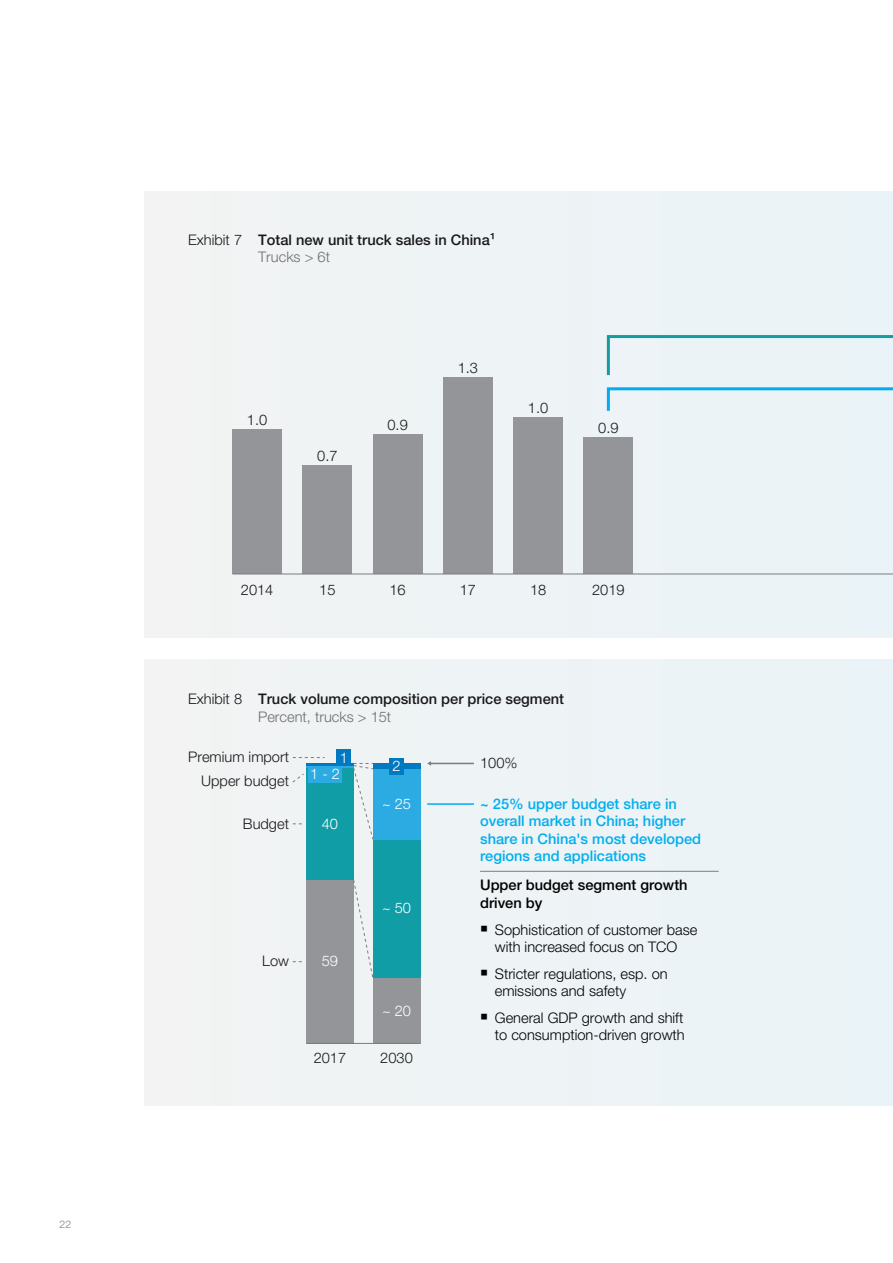
<style>
.page{position:relative;width:893px;height:1263px;background:#fff}
.page>*{position:absolute;margin:0;border:0;box-sizing:border-box;transform-origin:0 0}
.t1{font:300 14.7px/17.5px "Helvetica Neue LT Std";color:#000}
.t2{font:500 14.7px/17.5px "Helvetica Neue LT Std";color:#00aeef}
.t3{font:300 14.7px "Helvetica Neue LT Std";color:#19181d}
.t4{font:500 14.7px/17.5px "Helvetica Neue LT Std";color:#19181d}
.t5{font:500 14.7px/17.5px "Helvetica Neue LT Std";color:#000}
.t6{font:300 14.7px/16.2px "Helvetica Neue LT Std";color:#fff}
.t7{font:300 10.5px "Helvetica Neue LT Std";color:#7b7c7f}
.s1{font-weight:300;color:#6d6e71}
</style>
<div class="page">
<div style="left:145px;top:191px;width:748px;height:447px;background:#eef3f5"></div>
<div style="left:145px;top:659px;width:748px;height:447px;background:#eef3f5"></div>
<div style="left:233px;top:430px;width:49px;height:144px;background:#939598"></div>
<div style="left:303px;top:465px;width:49px;height:109px;background:#939598"></div>
<div style="left:373px;top:434px;width:49px;height:140px;background:#939598"></div>
<div style="left:443px;top:377px;width:49px;height:197px;background:#939598"></div>
<div style="left:513px;top:417px;width:50px;height:157px;background:#939598"></div>
<div style="left:584px;top:437px;width:49px;height:137px;background:#939598"></div>
<svg style="left:606px;top:387px;width:287px;height:24px"></svg>
<svg style="left:606px;top:335px;width:287px;height:41px"></svg>
<hr style="left:233px;top:574px;width:660px;height:1px;background:#7b7c7f">
<div style="left:373px;top:978px;width:47px;height:65px;background:#939598"></div>
<div style="left:373px;top:839px;width:47px;height:139px;background:#109da5"></div>
<div style="left:373px;top:769px;width:47px;height:70px;background:#2cabe2"></div>
<div style="left:373px;top:763px;width:47px;height:6px;background:#0079c1"></div>
<div style="left:306px;top:880px;width:48px;height:163px;background:#939598"></div>
<div style="left:306px;top:768px;width:48px;height:112px;background:#109da5"></div>
<hr style="left:306px;top:766px;width:48px;height:2px;background:#2cabe2">
<hr style="left:306px;top:763px;width:48px;height:3px;background:#0079c1">
<hr style="left:430px;top:763px;width:44px;height:1px;background:#7b7c7f">
<svg style="left:353px;top:763px;width:20px;height:77px"></svg>
<svg style="left:353px;top:880px;width:20px;height:98px"></svg>
<hr style="left:306px;top:1043px;width:114px;height:1px;background:#7b7c7f">
<div style="left:389px;top:758px;width:15px;height:17px;background:#0079c1"></div>
<div style="left:337px;top:750px;width:14px;height:16px;background:#0079c1"></div>
<div style="left:309px;top:766px;width:33px;height:16px;background:#2cabe2"></div>
<svg style="left:293px;top:757px;width:31px;height:1px"></svg>
<svg style="left:292px;top:773px;width:12px;height:10px"></svg>
<hr style="left:427px;top:803px;width:47px;height:2px;background:#00aeef">
<hr style="left:480px;top:871px;width:239px;height:1px;background:#7b7c7f">
<p class="t7" style="left:60px;top:1218px;width:13px">22</p>
<p class="t3" style="left:188px;top:231px;width:55px">Exhibit 7</p>
<p class="t4" style="left:258px;top:231px;width:238px">Total new unit truck sales in China¹<br><span class="s1">Trucks &gt; 6t</span></p>
<p class="t3" style="left:247px;top:411px;width:22px">1.0</p>
<p class="t3" style="left:317px;top:446px;width:22px">0.7</p>
<p class="t3" style="left:387px;top:415px;width:22px">0.9</p>
<p class="t3" style="left:458px;top:359px;width:22px">1.3</p>
<p class="t3" style="left:528px;top:399px;width:22px">1.0</p>
<p class="t3" style="left:598px;top:419px;width:22px">0.9</p>
<p class="t3" style="left:241px;top:580px;width:34px">2014</p>
<p class="t3" style="left:319px;top:580px;width:18px">15</p>
<p class="t3" style="left:389px;top:580px;width:18px">16</p>
<p class="t3" style="left:460px;top:580px;width:18px">17</p>
<p class="t3" style="left:530px;top:580px;width:18px">18</p>
<p class="t3" style="left:592px;top:580px;width:34px">2019</p>
<p class="t3" style="left:188px;top:690px;width:55px">Exhibit 8</p>
<p class="t4" style="left:258px;top:690px;width:307px">Truck volume composition per price segment<br><span class="s1">Percent, trucks &gt; 15t</span></p>
<p class="t3" style="left:188px;top:748px;width:102px">Premium import</p>
<p class="t3" style="left:201px;top:772px;width:89px">Upper budget</p>
<p class="t6" style="left:310px;top:749px;width:39px;text-indent:30px">1<br>1 - 2</p>
<p class="t6" style="left:392px;top:757px;width:10px">2</p>
<p class="t3" style="left:480px;top:754px;width:39px">100%</p>
<p class="t3" style="left:243px;top:814px;width:48px">Budget</p>
<p class="t6" style="left:322px;top:815px;width:18px">40</p>
<p class="t6" style="left:382px;top:795px;width:31px">~ 25</p>
<p class="t3" style="left:262px;top:952px;width:28px">Low</p>
<p class="t6" style="left:322px;top:953px;width:18px">59</p>
<p class="t6" style="left:382px;top:900px;width:31px">~ 50</p>
<p class="t6" style="left:382px;top:1002px;width:31px">~ 20</p>
<p class="t3" style="left:314px;top:1049px;width:34px">2017</p>
<p class="t3" style="left:380px;top:1049px;width:34px">2030</p>
<p class="t2" style="left:480px;top:794px;width:223px">~ 25% upper budget share in overall market in China; higher share in China's most developed regions and applications</p>
<p class="t5" style="left:480px;top:876px;width:209px">Upper budget segment growth driven by</p>
<p class="t1" style="left:495px;top:920px;width:204px">Sophistication of customer base with increased focus on TCO</p>
<p class="t1" style="left:495px;top:964px;width:174px">Stricter regulations, esp. on emissions and safety</p>
<p class="t1" style="left:495px;top:1008px;width:191px">General GDP growth and shift to consumption-driven growth</p>
</div>
